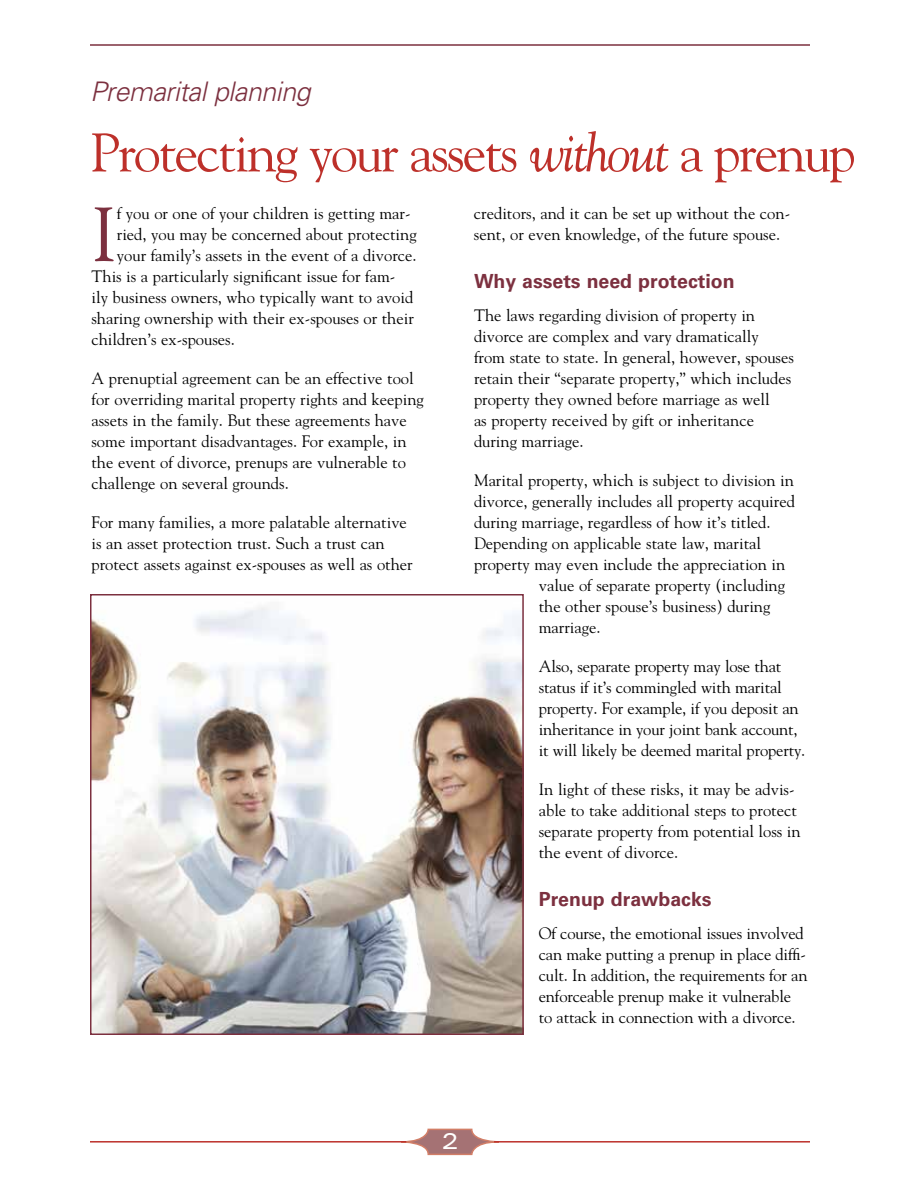
<style>
.page{position:relative;width:918px;height:1188px;background:#fff}
.page>*{position:absolute;margin:0;border:0;box-sizing:border-box;transform-origin:0 0}
.t1{font:76.2px "Goudy Std";color:#7c303f}
.t2{font:54px "Goudy Std";letter-spacing:-.04em;color:#bd302a}
.t3{font:italic 300 27px "Univers LT Std";letter-spacing:-.02em;color:#7c303f}
.t4{font:expanded 22.5px "Univers LT Std";color:#fff}
.t5{font:700 19.5px "Univers LT Std";color:#7c303f}
.t6{font:16.5px/21px "Goudy Std";color:#000}
.s1{font-style:italic}
</style>
<div class="page">
<hr style="left:90px;top:44px;width:720px;height:2px;background:#7c303f">
<svg style="left:406px;top:1128px;width:89px;height:28px"></svg>
<hr style="left:90px;top:1141px;width:316px;height:2px;background:#bd302a">
<hr style="left:494px;top:1141px;width:316px;height:2px;background:#bd302a">
<img style="left:93px;top:607px;width:428px;height:425px">
<div style="left:90px;top:594px;width:434px;height:441px;border:2px solid #7c303f"></div>
<h3 class="t3" style="left:90px;top:75px;width:222px">Premarital planning</h3>
<h2 class="t2" style="left:90px;top:119px;width:767px">Protecting your assets <span class="s1">without</span> a prenup</h2>
<h1 class="t1" style="left:92px;top:187px;width:27px">I</h1>
<p class="t6" style="left:117px;top:203px;width:295px">f you or one of your children is getting mar-</p>
<p class="t6" style="left:117px;top:224px;width:301px">ried, you may be concerned about protecting</p>
<p class="t6" style="left:117px;top:245px;width:301px">your family’s assets in the event of a divorce.</p>
<p class="t6" style="left:91px;top:266px;width:305px">This is a particularly significant issue for fam-</p>
<p class="t6" style="left:91px;top:287px;width:323px">ily business owners, who typically want to avoid</p>
<p class="t6" style="left:91px;top:308px;width:324px">sharing ownership with their ex-spouses or their</p>
<p class="t6" style="left:91px;top:329px;width:145px">children’s ex-spouses.</p>
<p class="t6" style="left:91px;top:368px;width:334px">A prenuptial agreement can be an effective tool for overriding marital property rights and keeping assets in the family. But these agreements have some important disadvantages. For example, in the event of divorce, prenups are vulnerable to challenge on several grounds.</p>
<p class="t6" style="left:91px;top:512px;width:323px">For many families, a more palatable alternative is an asset protection trust. Such a trust can protect assets against ex-spouses as well as other</p>
<p class="t6" style="left:474px;top:203px;width:318px">creditors, and it can be set up without the con&shy;sent, or even knowledge, of the future spouse.</p>
<p class="t5" style="left:474px;top:270px;width:262px">Why assets need protection</p>
<p class="t6" style="left:474px;top:305px;width:321px">The laws regarding division of property in divorce are complex and vary dramatically from state to state. In general, however, spouses retain their “separate property,” which includes property they owned before marriage as well<br>as property received by gift or inheritance during marriage.</p>
<p class="t6" style="left:474px;top:470px;width:322px">Marital property, which is subject to division in</p>
<p class="t6" style="left:474px;top:491px;width:322px">divorce, generally includes all property acquired</p>
<p class="t6" style="left:474px;top:512px;width:298px">during marriage, regardless of how it’s titled.</p>
<p class="t6" style="left:474px;top:533px;width:289px">Depending on applicable state law, marital</p>
<p class="t6" style="left:474px;top:554px;width:313px">property may even include the appreciation in</p>
<p class="t6" style="left:539px;top:575px;width:248px">value of separate property (including</p>
<p class="t6" style="left:539px;top:596px;width:233px">the other spouse’s business) during</p>
<p class="t6" style="left:539px;top:617px;width:63px">marriage.</p>
<p class="t6" style="left:539px;top:656px;width:268px">Also, separate property may lose that status if it’s commingled with marital property. For example, if you deposit an inheritance in your joint bank account, it will likely be deemed marital property.</p>
<p class="t6" style="left:539px;top:779px;width:263px">In light of these risks, it may be advis&shy;able to take additional steps to protect separate property from potential loss in the event of divorce.</p>
<p class="t5" style="left:539px;top:888px;width:174px">Prenup drawbacks</p>
<p class="t6" style="left:539px;top:923px;width:270px">Of course, the emotional issues involved can make putting a prenup in place diffi&shy;cult. In addition, the requirements for an enforceable prenup make it vulnerable to attack in connection with a divorce.</p>
<h3 class="t4" style="left:442px;top:1128px;width:18px">2</h3>
</div>
